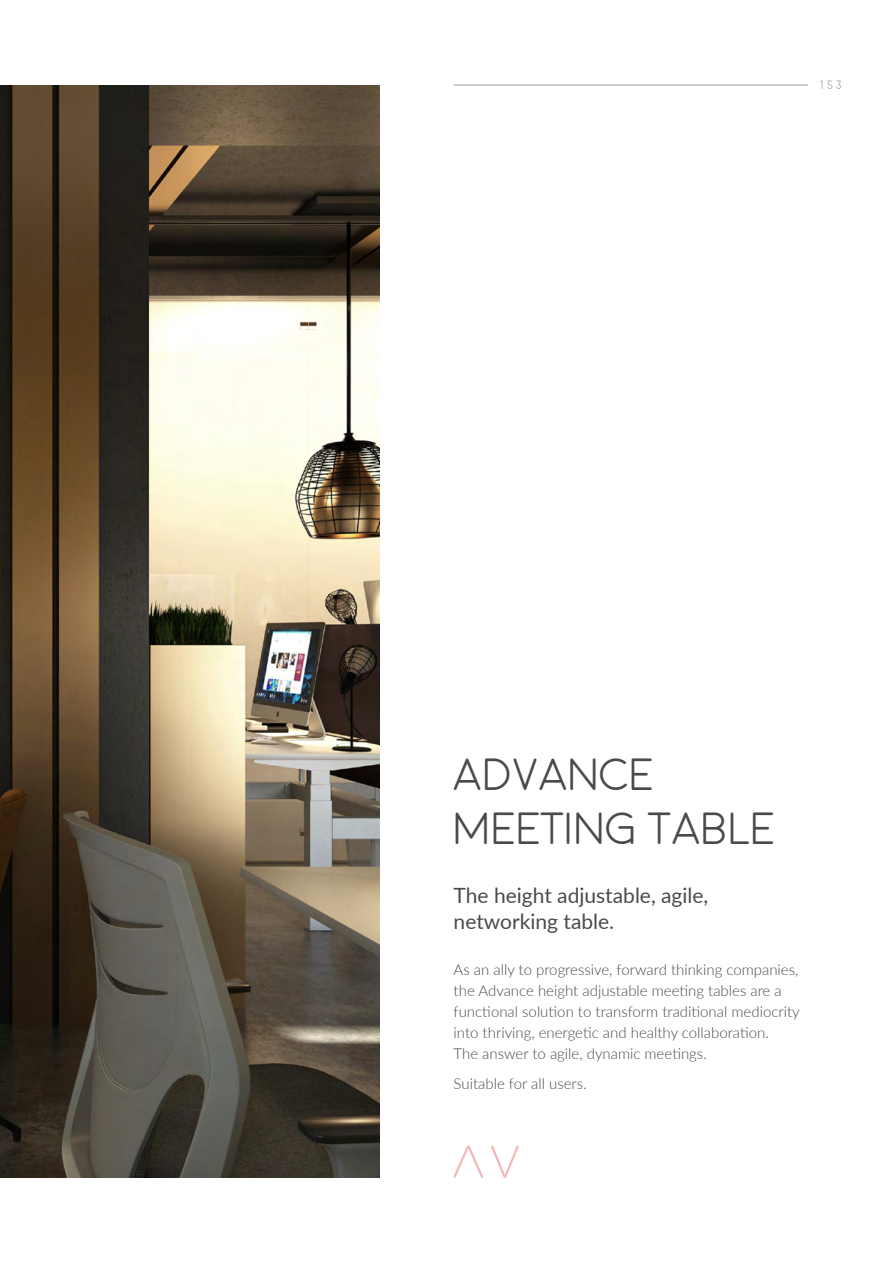
<style>
.page{position:relative;width:893px;height:1263px;background:#fff}
.page>*{position:absolute;margin:0;border:0;box-sizing:border-box;transform-origin:0 0}
.t1{font:300 45px/54px "Moon";color:#4a4a49}
.t2{font:21px/25.2px "Lato";color:#4a4a49}
.t3{font:300 15px/21px "Lato";color:#4a4a49}
.t4{font:300 12px "Moon";color:#9d9d9c}
</style>
<div class="page">
<svg style="left:453px;top:1145px;width:30px;height:33px"></svg>
<svg style="left:491px;top:1145px;width:28px;height:33px"></svg>
<hr style="left:454px;top:85px;width:354px;height:1px;background:#9d9d9c">
<img style="left:0;top:86px;width:380px;height:1092px">
<p class="t4" style="left:819px;top:79px;width:25px">153</p>
<h1 class="t1" style="left:454px;top:749px;width:323px">ADVANCE<br>MEETING TABLE</h1>
<h2 class="t2" style="left:454px;top:882px;width:256px">The height adjustable, agile, networking table.</h2>
<p class="t3" style="left:454px;top:959px;width:348px">As an ally to progressive, forward thinking companies, the Advance height adjustable meeting tables are a functional solution to transform traditional mediocrity into thriving, energetic and healthy collaboration.<br>The answer to agile, dynamic meetings.</p>
<p class="t3" style="left:454px;top:1072px;width:135px">Suitable for all users.</p>
</div>
